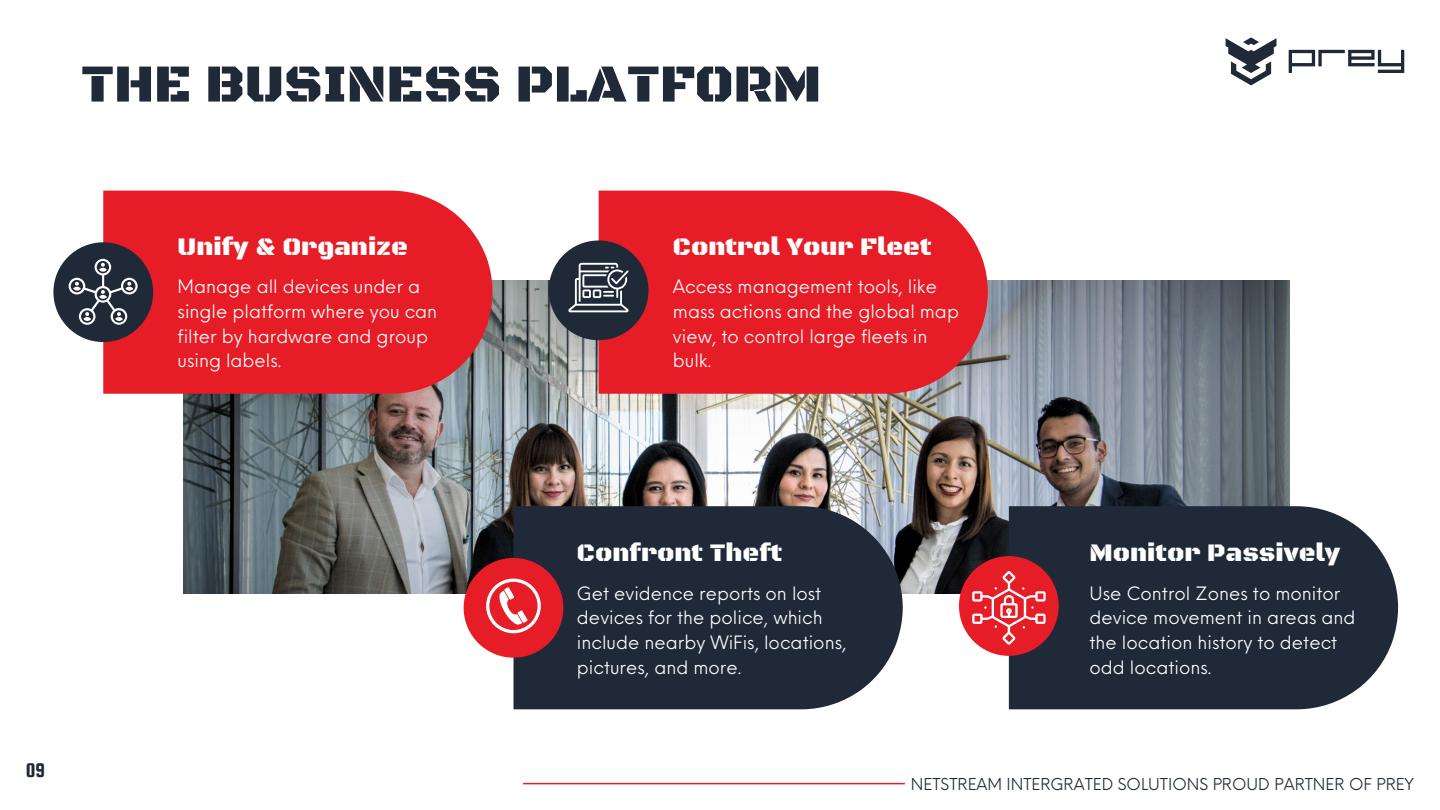
<style>
.page{position:relative;width:1440px;height:810px;background:#fff}
.page>*{position:absolute;margin:0;border:0;box-sizing:border-box;transform-origin:0 0}
.t1{font:54px "Black Ops One";color:#1f2938}
.t2{font:25.8px "Black Ops One";color:#fff}
.t3{font:21px "Squada One";color:#1f2938}
.t4{font:18px/24.8px "Neue Einstellung";color:#fff}
.t5{font:16px "Neue Einstellung";color:#1f2938}
</style>
<div class="page">
<img style="left:183px;top:280px;width:1107px;height:314px">
<div style="left:599px;top:191px;width:389px;height:203px;background:#e61d27"></div>
<svg style="left:103px;top:191px;width:390px;height:203px;background:#e32731"></svg>
<div style="left:53px;top:242px;width:100px;height:100px;background:#1f2938;border-radius:50%"></div>
<div style="left:549px;top:240px;width:100px;height:100px;background:#1f2938;border-radius:50%"></div>
<div style="left:1009px;top:506px;width:389px;height:203px;background:#1f2938"></div>
<div style="left:514px;top:506px;width:389px;height:203px;background:#1f2938"></div>
<div style="left:464px;top:558px;width:99px;height:100px;background:#e61d27;border-radius:50%"></div>
<div style="left:959px;top:556px;width:100px;height:100px;background:#e61d27;border-radius:50%"></div>
<svg style="left:486px;top:579px;width:55px;height:54px"></svg>
<svg style="left:972px;top:571px;width:74px;height:74px"></svg>
<svg style="left:69px;top:259px;width:69px;height:66px"></svg>
<svg style="left:568px;top:263px;width:61px;height:49px"></svg>
<hr style="left:523px;top:783px;width:382px;height:1px;background:#e61d27">
<svg style="left:1289px;top:50px;width:115px;height:23px"></svg>
<svg style="left:1226px;top:37px;width:51px;height:48px"></svg>
<p class="t1" style="left:81px;top:52px;width:742px">THE BUSINESS PLATFORM</p>
<p class="t2" style="left:178px;top:231px;width:232px">Unify &amp; Organize</p>
<p class="t4" style="left:178px;top:272px;width:261px">Manage all devices under a single platform where you can filter by hardware and group using labels.</p>
<p class="t2" style="left:673px;top:231px;width:260px">Control Your Fleet</p>
<p class="t4" style="left:673px;top:272px;width:288px">Access management tools, like mass actions and the global map view, to control large fleets in bulk.</p>
<p class="t3" style="left:26px;top:759px;width:21px">09</p>
<p class="t2" style="left:577px;top:538px;width:207px">Confront Theft</p>
<p class="t4" style="left:577px;top:579px;width:271px">Get evidence reports on lost devices for the police, which include nearby WiFis, locations, pictures, and more.</p>
<p class="t2" style="left:1090px;top:538px;width:252px">Monitor Passively</p>
<p class="t4" style="left:1090px;top:579px;width:267px">Use Control Zones to monitor device movement in areas and the location history to detect odd locations.</p>
<p class="t5" style="left:911px;top:770px;width:505px">NETSTREAM INTERGRATED SOLUTIONS PROUD PARTNER OF PREY</p>
</div>
